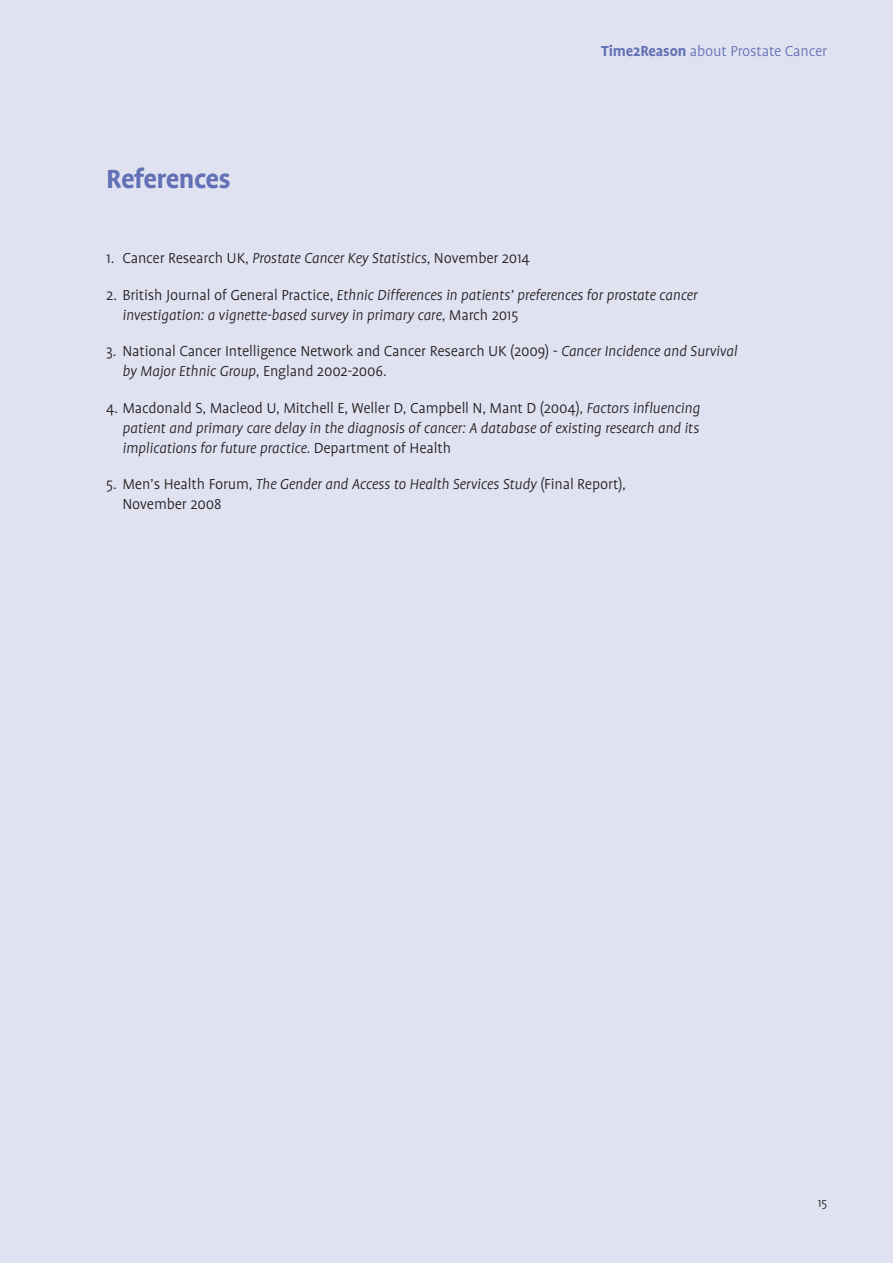
<style>
.page{position:relative;width:893px;height:1263px;background:#e0e2f1}
.page>*{position:absolute;margin:0;border:0;box-sizing:border-box;transform-origin:0 0}
.t1{font:700 30px "Profile";letter-spacing:-.015em;color:#6270b5}
.t2{font:italic 300 16.5px/19.8px "Profile";letter-spacing:-.01em;color:#231f20}
.t3{font:300 16.5px/19.8px "Profile";letter-spacing:-.01em;color:#231f20}
.t4{font:300 16.5px "Profile";letter-spacing:-.01em;color:#6270b5}
.t5{font:300 13.5px "Profile";color:#231f20}
.s1{font-weight:700}
.s2{font-style:italic}
.s3{font-style:normal}
</style>
<div class="page">
<h1 class="t1" style="left:106px;top:163px;width:126px">References</h1>
<p class="t4" style="left:601px;top:42px;width:228px"><span class="s1">Time2Reason</span> about Prostate Cancer</p>
<p class="t3" style="left:106px;top:248px;width:425px">1. Cancer Research UK, <span class="s2">Prostate Cancer Key Statistics</span>, November 2014</p>
<p class="t2" style="left:122px;top:285px;width:577px;text-indent:-16px"><span class="s3">2. British Journal of General Practice,</span> Ethnic Differences in patients’ preferences for prostate cancer investigation: a vignette-based survey in primary care<span class="s3">, March 2015</span></p>
<p class="t3" style="left:122px;top:342px;width:617px;text-indent:-16px">3. National Cancer Intelligence Network and Cancer Research UK (2009) - <span class="s2">Cancer Incidence and Survival by Major Ethnic Group</span>, England 2002-2006.</p>
<p class="t2" style="left:122px;top:398px;width:579px;text-align:justify;text-indent:-16px"><span class="s3">4. Macdonald S, Macleod U, Mitchell E, Weller D, Campbell N, Mant D (2004),</span> Factors influencing patient and primary care delay in the diagnosis of cancer: A database of existing research and its implications for future practice. <span class="s3">Department of Health</span></p>
<p class="t3" style="left:122px;top:475px;width:505px;text-indent:-16px">5. Men’s Health Forum, <span class="s2">The Gender and Access to Health Services Study</span> (Final Report),<br>November 2008</p>
<p class="t5" style="left:818px;top:1196px;width:11px">15</p>
</div>
